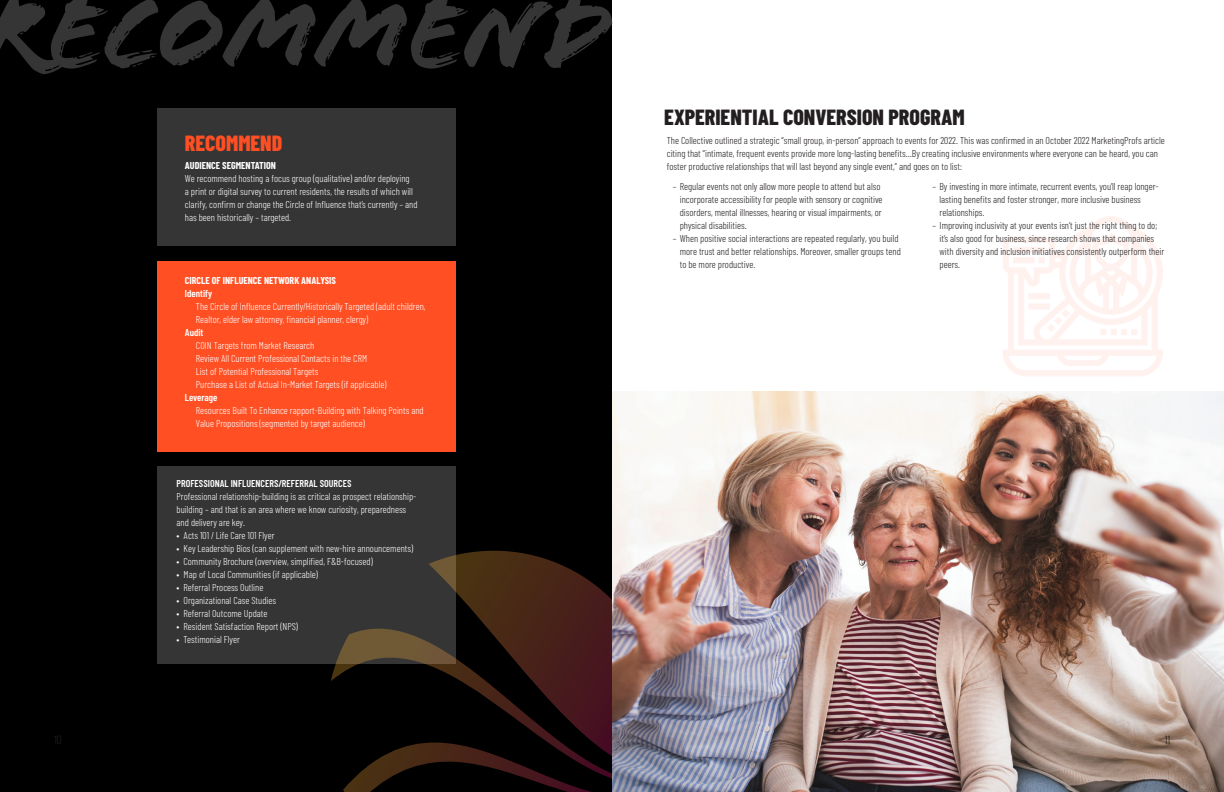
<style>
.page{position:relative;width:1224px;height:792px;background:#fff}
.page>*{position:absolute;margin:0;border:0;box-sizing:border-box;transform-origin:0 0}
.t1{font:110px "Flood Std";letter-spacing:-.01em;color:#363536;scale:.96 1}
.t2{font:800 22px "Barlow Condensed";color:#231f20}
.t3{font:800 22px "Barlow Condensed";color:#ff4f23}
.t4{font:300 12px "Barlow Condensed";color:#231f20}
.t5{font:300 10px/13px "Barlow Condensed";color:#fff}
.t6{font:300 10px/13px "Barlow Condensed";color:#231f20}
.t7{font:600 10px "Barlow Condensed";color:#fff}
.t8{font:700 10px "Barlow Condensed";color:#fff}
</style>
<div class="page">
<div style="left:0;top:0;width:612px;height:792px;background:#000"></div>
<div style="left:157px;top:466px;width:299px;height:198px;background:#363536"></div>
<div style="left:157px;top:261px;width:299px;height:191px;background:#ff4f23"></div>
<div style="left:157px;top:109px;width:299px;height:137px;background:#363536"></div>
<svg style="left:1003px;top:216px;width:160px;height:160px"></svg>
<svg style="left:331px;top:551px;width:281px;height:241px"></svg>
<img style="left:612px;top:392px;width:612px;height:400px">
<p class="t1" style="left:-17px;top:-31px;width:657px">recommend</p>
<p class="t3" style="left:185px;top:130px;width:99px">RECOMMEND</p>
<p class="t8" style="left:185px;top:159px;width:93px">AUDIENCE SEGMENTATION</p>
<p class="t5" style="left:185px;top:171px;width:234px">We recommend hosting a focus group (qualitative) and/or deploying<br>a print or digital survey to current residents, the results of which will clarify, confirm or change the Circle of Influence that’s currently – and has been historically – targeted.</p>
<p class="t8" style="left:185px;top:274px;width:153px">CIRCLE OF INFLUENCE NETWORK ANALYSIS</p>
<p class="t7" style="left:185px;top:287px;width:29px">Identify</p>
<p class="t5" style="left:196px;top:300px;width:231px">The Circle of Influence Currently/Historically Targeted (adult children,</p>
<p class="t5" style="left:196px;top:313px;width:174px">Realtor, elder law attorney, financial planner, clergy)</p>
<p class="t7" style="left:185px;top:326px;width:20px">Audit</p>
<p class="t5" style="left:196px;top:339px;width:120px">COIN Targets from Market Research</p>
<p class="t5" style="left:196px;top:352px;width:173px">Review All Current Professional Contacts in the CRM</p>
<p class="t5" style="left:196px;top:365px;width:124px">List of Potential Professional Targets</p>
<p class="t5" style="left:196px;top:378px;width:192px">Purchase a List of Actual In-Market Targets (if applicable)</p>
<p class="t7" style="left:185px;top:391px;width:34px">Leverage</p>
<p class="t5" style="left:196px;top:404px;width:229px">Resources Built To Enhance rapport-Building with Talking Points and<br>Value Propositions (segmented by target audience)</p>
<p class="t7" style="left:177px;top:478px;width:176px">PROFESSIONAL INFLUENCERS/REFERRAL SOURCES</p>
<p class="t5" style="left:177px;top:490px;width:241px">Professional relationship-building is as critical as prospect relationship&shy;building – and that is an area where we know curiosity, preparedness and delivery are key.</p>
<p class="t5" style="left:177px;top:529px;width:99px">• Acts 101 / Life Care 101 Flyer</p>
<p class="t5" style="left:177px;top:542px;width:238px">• Key Leadership Bios (can supplement with new-hire announcements)</p>
<p class="t5" style="left:177px;top:555px;width:198px">• Community Brochure (overview, simplified, F&amp;B-focused)</p>
<p class="t5" style="left:177px;top:568px;width:143px">• Map of Local Communities (if applicable)</p>
<p class="t5" style="left:177px;top:581px;width:88px">• Referral Process Outline</p>
<p class="t5" style="left:177px;top:594px;width:101px">• Organizational Case Studies</p>
<p class="t5" style="left:177px;top:607px;width:92px">• Referral Outcome Update</p>
<p class="t5" style="left:177px;top:620px;width:123px">• Resident Satisfaction Report (NPS)</p>
<p class="t5" style="left:177px;top:633px;width:65px">• Testimonial Flyer</p>
<p class="t2" style="left:664px;top:103px;width:302px">EXPERIENTIAL CONVERSION PROGRAM</p>
<p class="t6" style="left:667px;top:134px;width:500px">The Collective outlined a strategic “small group, in-person” approach to events for 2022. This was confirmed in an October 2022 MarketingProfs article citing that “intimate, frequent events provide more long-lasting benefits…By creating inclusive environments where everyone can be heard, you can foster productive relationships that will last beyond any single event,” and goes on to list:</p>
<p class="t6" style="left:680px;top:180px;width:204px;text-indent:-7px">– Regular events not only allow more people to attend but also incorporate accessibility for people with sensory or cognitive disorders, mental illnesses, hearing or visual impairments, or physical disabilities.</p>
<p class="t6" style="left:680px;top:232px;width:223px;text-indent:-7px">– When positive social interactions are repeated regularly, you build more trust and better relationships. Moreover, smaller groups tend to be more productive.</p>
<p class="t6" style="left:940px;top:180px;width:221px;text-indent:-7px">– By investing in more intimate, recurrent events, you’ll reap longer&shy;lasting benefits and foster stronger, more inclusive business relationships.</p>
<p class="t6" style="left:940px;top:219px;width:226px;text-indent:-7px">– Improving inclusivity at your events isn’t just the right thing to do; it’s also good for business, since research shows that companies with diversity and inclusion initiatives consistently outperform their peers.</p>
<p class="t4" style="left:54px;top:732px;width:9px">10</p>
<p class="t4" style="left:1165px;top:732px;width:7px">11</p>
</div>
